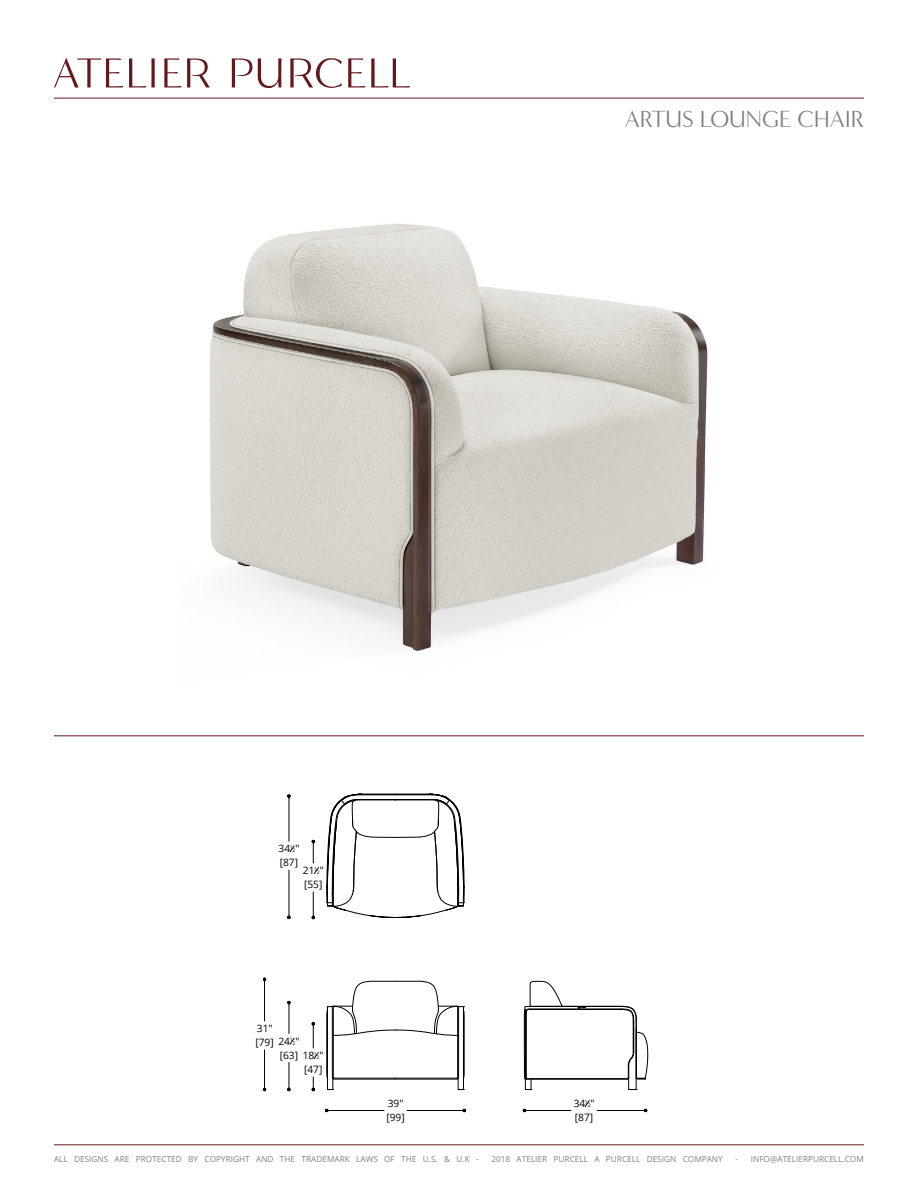
<style>
.page{position:relative;width:918px;height:1188px;background:#fff}
.page>*{position:absolute;margin:0;border:0;box-sizing:border-box;transform-origin:0 0}
.t1{font:24px "Minerva Modern";color:#7c7f81}
.t2{font:10.2px/13.8px "Open Sans";color:#000}
.t3{font:8.25px "Open Sans";color:#808285}
.t4{font:5.1px "Open Sans";color:#000}
.s1{font-size:10.2px}
</style>
<div class="page">
<hr style="left:54px;top:98px;width:810px;height:1px;background:#631b1e">
<svg style="left:54px;top:58px;width:69px;height:29px"></svg>
<svg style="left:129px;top:58px;width:26px;height:29px"></svg>
<svg style="left:232px;top:58px;width:49px;height:30px"></svg>
<svg style="left:348px;top:58px;width:17px;height:29px"></svg>
<svg style="left:371px;top:58px;width:39px;height:29px"></svg>
<svg style="left:290px;top:58px;width:52px;height:30px"></svg>
<svg style="left:164px;top:58px;width:46px;height:29px"></svg>
<hr style="left:54px;top:1145px;width:810px;height:1px;background:#631b1e">
<hr style="left:54px;top:736px;width:810px;height:1px;background:#631b1e">
<svg style="left:326px;top:981px;width:139px;height:109px"></svg>
<svg style="left:326px;top:794px;width:139px;height:124px"></svg>
<hr style="left:329px;top:1110px;width:55px;height:1px;background:#000">
<hr style="left:407px;top:1110px;width:55px;height:1px;background:#000">
<svg style="left:325px;top:1109px;width:4px;height:3px"></svg>
<svg style="left:462px;top:1109px;width:4px;height:3px"></svg>
<hr style="left:264px;top:1050px;width:1px;height:37px;background:#000">
<hr style="left:264px;top:981px;width:1px;height:40px;background:#000">
<svg style="left:263px;top:977px;width:3px;height:4px"></svg>
<svg style="left:287px;top:1062px;width:4px;height:29px"></svg>
<svg style="left:287px;top:1001px;width:8px;height:44px"></svg>
<svg style="left:311px;top:1077px;width:4px;height:14px"></svg>
<svg style="left:311px;top:1022px;width:8px;height:37px"></svg>
<hr style="left:597px;top:1110px;width:47px;height:1px;background:#000">
<hr style="left:526px;top:1110px;width:45px;height:1px;background:#000">
<svg style="left:585px;top:1100px;width:5px;height:7px"></svg>
<svg style="left:311px;top:892px;width:4px;height:27px"></svg>
<svg style="left:311px;top:840px;width:8px;height:34px"></svg>
<hr style="left:289px;top:798px;width:1px;height:43px;background:#000">
<hr style="left:289px;top:870px;width:1px;height:45px;background:#000">
<svg style="left:287px;top:794px;width:4px;height:4px"></svg>
<svg style="left:287px;top:915px;width:4px;height:4px"></svg>
<svg style="left:290px;top:846px;width:5px;height:6px"></svg>
<svg style="left:524px;top:981px;width:124px;height:109px"></svg>
<img style="left:209px;top:223px;width:499px;height:428px">
<h1 class="t1" style="left:625px;top:105px;width:241px">ARTUS LOUNGE CHAIR</h1>
<p class="t2" style="left:279px;top:842px;width:16px">34<sup>1</sup></p>
<p class="t4" style="left:292px;top:847px;width:8px">2<span class="s1">"</span></p>
<p class="t2" style="left:280px;top:855px;width:20px">[87]</p>
<p class="t2" style="left:303px;top:863px;width:16px">21<sup>1</sup></p>
<p class="t4" style="left:317px;top:869px;width:8px">2<span class="s1">"</span></p>
<p class="t2" style="left:304px;top:877px;width:20px">[55]</p>
<p class="t2" style="left:255px;top:1021px;width:39px">31"<br>[79] 24<sup>1</sup></p>
<p class="t4" style="left:292px;top:1040px;width:8px">2<span class="s1">"</span></p>
<p class="t2" style="left:280px;top:1048px;width:39px">[63] 18<sup>1</sup></p>
<p class="t4" style="left:317px;top:1054px;width:8px">2<span class="s1">"</span></p>
<p class="t2" style="left:304px;top:1062px;width:20px">[47]</p>
<p class="t2" style="left:386px;top:1096px;width:20px">39" [99]</p>
<p class="t2" style="left:574px;top:1096px;width:16px">34<sup>1</sup></p>
<p class="t4" style="left:588px;top:1102px;width:8px">2<span class="s1">"</span></p>
<p class="t2" style="left:575px;top:1110px;width:20px">[87]</p>
<p class="t3" style="left:54px;top:1153px;width:426px">ALL DESIGNS ARE PROTECTED BY COPYRIGHT AND THE TRADEMARK LAWS OF THE U.S. &amp; U.K -</p>
<p class="t3" style="left:491px;top:1153px;width:233px">2018 ATELIER PURCELL A PURCELL DESIGN COMPANY</p>
<p class="t3" style="left:736px;top:1153px;width:130px">- INFO@ATELIERPURCELL.COM</p>
</div>
